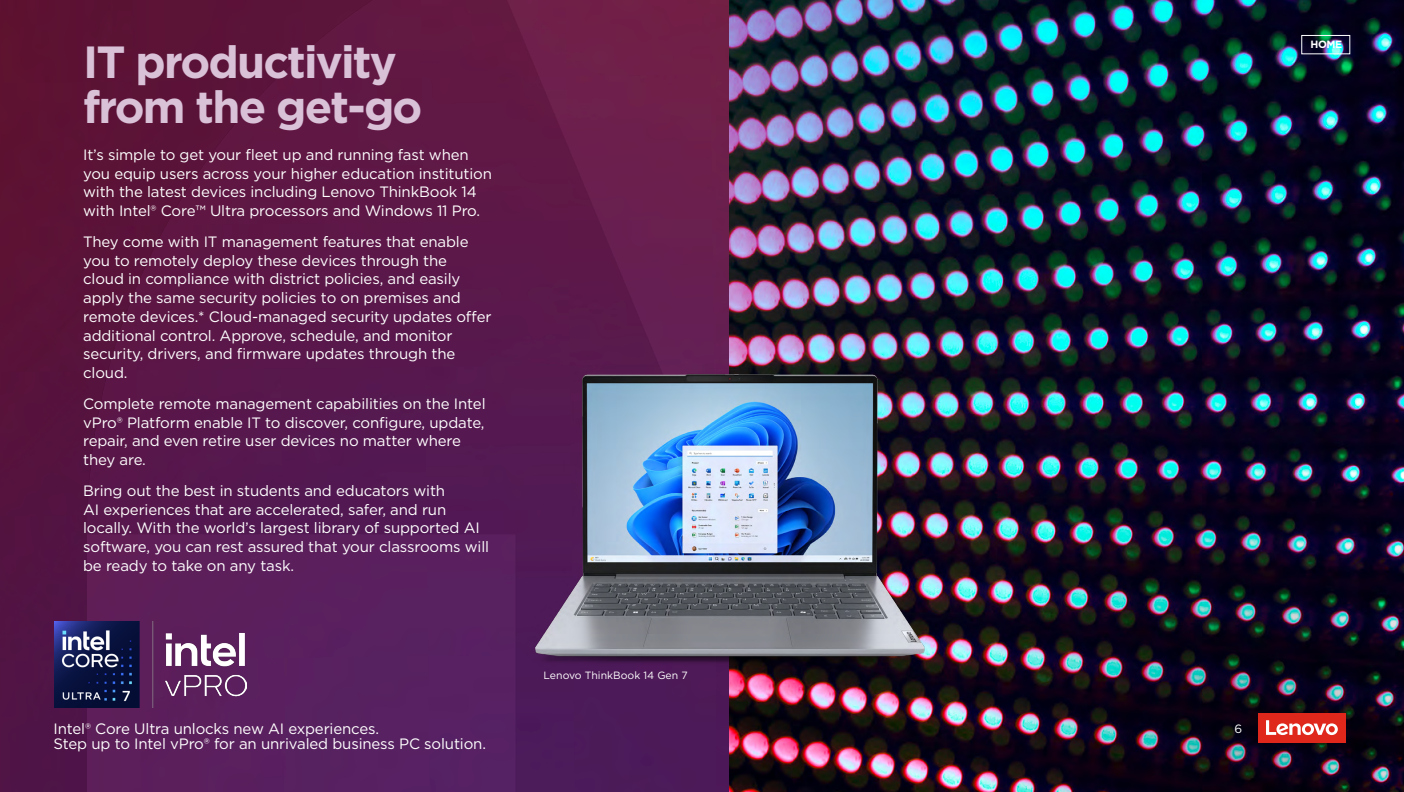
<style>
.page{position:relative;width:1404px;height:792px;background:#fff}
.page>*{position:absolute;margin:0;border:0;box-sizing:border-box;transform-origin:0 0}
.t1{font:700 45px/45px "Gotham";letter-spacing:-.04em;color:#d9c1d8}
.t2{font:15px/18.8px "Gotham";letter-spacing:-.01em;color:#fff}
.t3{font:12px "Gotham";color:#fff}
.t4{font:10.5px "Gotham";color:#fff}
.t5{font:700 10.5px "Gotham";color:#fff}
</style>
<div class="page">
<img style="left:729px;top:0;width:675px;height:792px">
<img style="left:0;top:0;width:87px;height:792px">
<img style="left:87px;top:0;width:642px;height:792px">
<div style="left:1302px;top:35px;width:48px;height:19px;border:1px solid #fff"></div>
<img style="left:967px;top:447px;width:437px;height:345px">
<img style="left:526px;top:359px;width:411px;height:312px">
<img style="left:54px;top:621px;width:192px;height:86px">
<div style="left:1258px;top:713px;width:88px;height:30px;background:#df271c"></div>
<svg style="left:1266px;top:720px;width:72px;height:15px"></svg>
<h1 class="t1" style="left:83px;top:38px;width:341px">IT productivity from the get-go</h1>
<p class="t2" style="left:83px;top:145px;width:410px">It’s simple to get your fleet up and running fast when you equip users across your higher education institution with the latest devices including Lenovo ThinkBook 14 with Intel® Core™ Ultra processors and Windows 11 Pro.</p>
<p class="t2" style="left:83px;top:232px;width:410px">They come with IT management features that enable you to remotely deploy these devices through the cloud in compliance with district policies, and easily apply the same security policies to on premises and remote devices.* Cloud-managed security updates offer additional control. Approve, schedule, and monitor security, drivers, and firmware updates through the cloud.</p>
<p class="t2" style="left:83px;top:394px;width:404px">Complete remote management capabilities on the Intel vPro® Platform enable IT to discover, configure, update, repair, and even retire user devices no matter where they are.</p>
<p class="t2" style="left:83px;top:481px;width:408px">Bring out the best in students and educators with<br>AI experiences that are accelerated, safer, and run locally. With the world’s largest library of supported AI software, you can rest assured that your classrooms will be ready to take on any task.</p>
<p class="t4" style="left:544px;top:669px;width:146px">Lenovo ThinkBook 14 Gen 7</p>
<p class="t2" style="left:54px;top:721px;width:434px;line-height:15px">Intel® Core Ultra unlocks new AI experiences.<br>Step up to Intel vPro® for an unrivaled business PC solution.</p>
<p class="t3" style="left:1234px;top:721px;width:9px">6</p>
<p class="t5" style="left:1310px;top:38px;width:33px">HOME</p>
</div>
